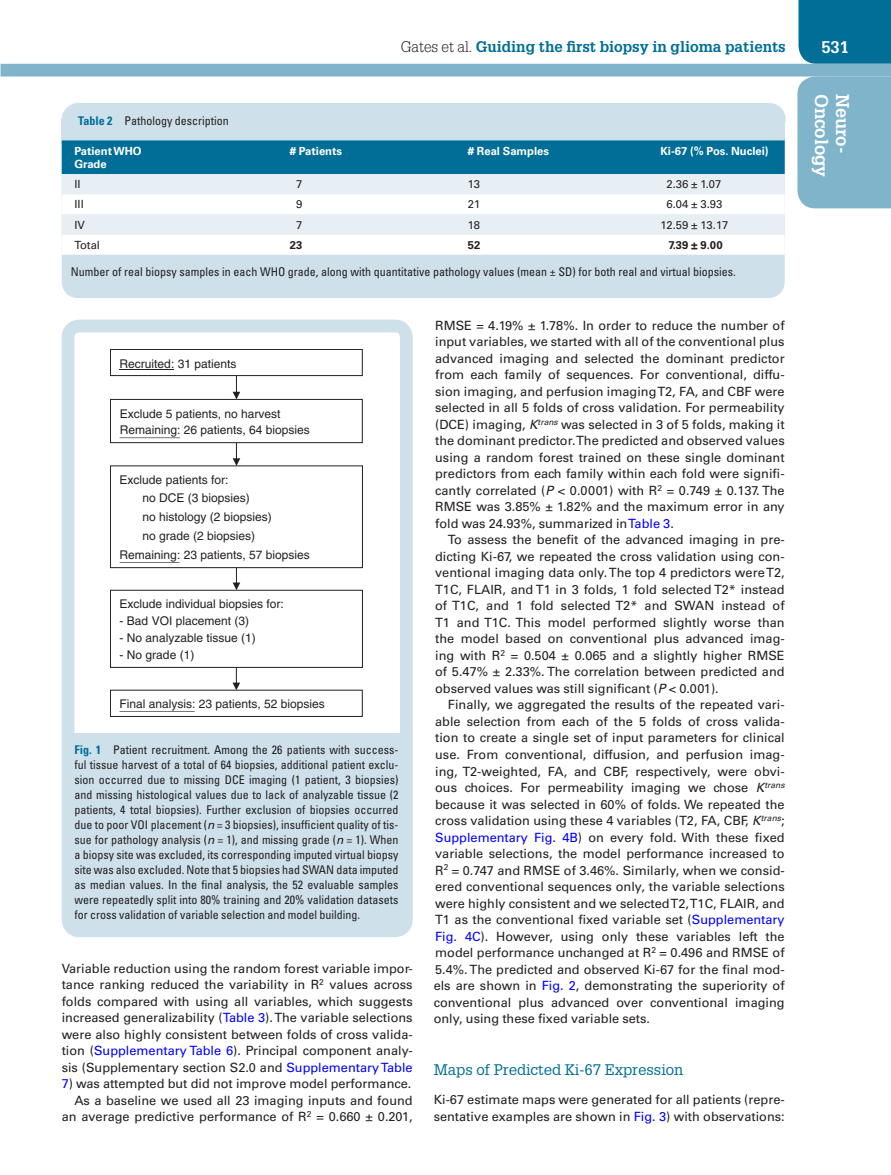
<style>
.page{position:relative;width:891px;height:1175px;background:#fff}
.page>*{position:absolute;margin:0;border:0;box-sizing:border-box;transform-origin:0 0}
.t1{font:700 18px "Glypha LT Std";color:#fff}
.t2{font:700 16.5px "Glypha LT Std";color:#fff}
.t3{font:700 15px "Glypha LT Std";color:#006e96}
.t4{font:15px "Glypha LT Std";color:#006e96}
.t5{font:12.75px/16.5px "Univers LT Std";color:#231f20;text-align:justify}
.t6{font:condensed 12px/15px "Univers LT Std";color:#231f20;text-align:justify}
.t7{font:12px/16.8px "Helvetica";color:#231f20}
.t8{font:700 11.25px/13.5px "Univers LT Std";color:#fff}
.t9{font:11.25px "Univers LT Std";color:#231f20}
.t10{font:700 11.25px "Univers LT Std";color:#231f20}
.s1{font-weight:300;color:#231f20}
.s2{font-weight:700;color:#006e96}
.s3{font-style:italic;font-stretch:normal}
.s4{color:#00f}
.s5{font-style:italic}
</style>
<div class="page">
<div style="left:799px;top:0;width:92px;height:64px;background:#006e96"></div>
<div style="left:1px;top:64px;width:890px;height:12px;background:#7fb4ca"></div>
<div style="left:797px;top:76px;width:94px;height:132px;background:#7fb4ca"></div>
<div style="left:62px;top:117px;width:723px;height:181px;background:#cee0ea;border-radius:16px"></div>
<svg style="left:62px;top:103px;width:723px;height:71px"></svg>
<div style="left:62px;top:174px;width:723px;height:20px;background:#e8eff4"></div>
<svg style="left:62px;top:194px;width:723px;height:61px;background:#f6f9fb"></svg>
<div style="left:65px;top:733px;width:344px;height:194px;background:#cee0ea"></div>
<div style="left:110px;top:349px;width:253px;height:27px;border:1px solid #231f20"></div>
<hr style="left:120px;top:369px;width:54px;height:1px;background:#231f20">
<div style="left:110px;top:399px;width:253px;height:44px;border:1px solid #231f20"></div>
<svg style="left:120px;top:437px;width:60px;height:1px"></svg>
<div style="left:110px;top:465px;width:253px;height:103px;border:1px solid #231f20"></div>
<svg style="left:120px;top:562px;width:60px;height:1px"></svg>
<div style="left:110px;top:590px;width:253px;height:78px;border:1px solid #231f20"></div>
<svg style="left:233px;top:375px;width:7px;height:24px"></svg>
<svg style="left:233px;top:442px;width:7px;height:24px"></svg>
<svg style="left:233px;top:567px;width:7px;height:23px"></svg>
<div style="left:110px;top:690px;width:253px;height:27px;border:1px solid #231f20"></div>
<svg style="left:120px;top:711px;width:75px;height:1px"></svg>
<svg style="left:233px;top:667px;width:7px;height:23px"></svg>
<div style="left:62px;top:320px;width:351px;height:617px;border:13px solid #cee0ea;border-radius:12px"></div>
<p class="t3" style="left:401px;top:37px;width:386px"><span class="s1">Gates et al.</span> Guiding the first biopsy in glioma patients</p>
<p class="t2" style="left:821px;top:37px;width:29px">531</p>
<h1 class="t1" style="left:833px;top:94px;width:85px;rotate:90deg">Oncology</h1>
<h1 class="t1" style="left:854px;top:94px;width:61px;rotate:90deg">Neuro-</h1>
<p class="t6" style="left:78px;top:113px;width:152px"><span class="s2">Table 2</span> Pathology description</p>
<p class="t8" style="left:74px;top:144px;width:69px">Patient WHO<br>Grade</p>
<p class="t8" style="left:290px;top:144px;width:54px"># Patients</p>
<p class="t8" style="left:468px;top:144px;width:83px"># Real Samples</p>
<p class="t8" style="left:660px;top:144px;width:110px">Ki-67 (% Pos. Nuclei)</p>
<p class="t9" style="left:74px;top:178px;width:8px">II</p>
<p class="t9" style="left:296px;top:178px;width:8px">7</p>
<p class="t9" style="left:468px;top:178px;width:14px">13</p>
<p class="t9" style="left:666px;top:178px;width:56px">2.36 ± 1.07</p>
<p class="t9" style="left:74px;top:198px;width:11px">III</p>
<p class="t9" style="left:296px;top:198px;width:8px">9</p>
<p class="t9" style="left:468px;top:198px;width:14px">21</p>
<p class="t9" style="left:666px;top:198px;width:57px">6.04 ± 3.93</p>
<p class="t9" style="left:74px;top:218px;width:12px">IV</p>
<p class="t9" style="left:296px;top:218px;width:8px">7</p>
<p class="t9" style="left:468px;top:218px;width:14px">18</p>
<p class="t9" style="left:660px;top:218px;width:69px">12.59 ± 13.17</p>
<p class="t9" style="left:74px;top:238px;width:27px">Total</p>
<p class="t10" style="left:290px;top:238px;width:14px">23</p>
<p class="t10" style="left:468px;top:238px;width:14px">52</p>
<p class="t10" style="left:668px;top:238px;width:56px">7.39 ± 9.00</p>
<p class="t6" style="left:71px;top:264px;width:667px">Number of real biopsy samples in each WHO grade, along with quantitative pathology values (mean ± SD) for both real and virtual biopsies.</p>
<p class="t7" style="left:120px;top:355px;width:118px">Recruited: 31 patients</p>
<p class="t7" style="left:120px;top:405px;width:192px">Exclude 5 patients, no harvest<br>Remaining: 26 patients, 64 biopsies</p>
<p class="t7" style="left:143px;top:471px;width:109px;line-height:17.7px;text-indent:-23px">Exclude patients for:<br>no DCE (3 biopsies)</p>
<p class="t7" style="left:143px;top:508px;width:131px">no histology (2 biopsies)</p>
<p class="t7" style="left:143px;top:528px;width:114px">no grade (2 biopsies)</p>
<p class="t7" style="left:120px;top:546px;width:192px">Remaining: 23 patients, 57 biopsies</p>
<p class="t7" style="left:120px;top:596px;width:166px">Exclude individual biopsies for:</p>
<p class="t7" style="left:120px;top:612px;width:131px">- Bad VOI placement (3)</p>
<p class="t7" style="left:120px;top:629px;width:138px">- No analyzable tissue (1)</p>
<p class="t7" style="left:120px;top:646px;width:76px">- No grade (1)</p>
<p class="t7" style="left:120px;top:695px;width:207px">Final analysis: 23 patients, 52 biopsies</p>
<p class="t6" style="left:74px;top:742px;width:326px"><span class="s2">Fig. 1</span> Patient recruitment. Among the 26 patients with success&shy;ful tissue harvest of a total of 64 biopsies, additional patient exclu&shy;sion occurred due to missing DCE imaging (1 patient, 3 biopsies) and missing histological values due to lack of analyzable tissue (2 patients, 4 total biopsies). Further exclusion of biopsies occurred due to poor VOI placement (<span class="s3">n</span> = 3 biopsies), insufficient quality of tis&shy;sue for pathology analysis (<span class="s3">n</span> = 1), and missing grade (<span class="s3">n</span> = 1). When a biopsy site was excluded, its corresponding imputed virtual biopsy site was also excluded. Note that 5 biopsies had SWAN data imputed as median values. In the final analysis, the 52 evaluable samples were repeatedly split into 80% training and 20% validation datasets for cross validation of variable selection and model building.</p>
<p class="t5" style="left:62px;top:960px;width:353px">Variable reduction using the random forest variable impor&shy;tance ranking reduced the variability in R<sup>2</sup> values across folds compared with using all variables, which suggests increased generalizability (<span class="s4">Table 3</span>). The variable selections were also highly consistent between folds of cross valida&shy;tion (<span class="s4">Supplementary Table 6</span>). Principal component analy&shy;sis (Supplementary section S2.0 and <span class="s4">Supplementary Table</span></p>
<p class="t5" style="left:62px;top:1075px;width:353px;text-align:right"><span class="s4">7</span>) was attempted but did not improve model performance.<br>As a baseline we used all 23 imaging inputs and found an average predictive performance of R<sup>2</sup> = 0.660 ± 0.201,</p>
<p class="t5" style="left:435px;top:317px;width:351px">RMSE = 4.19% ± 1.78%. In order to reduce the number of input variables, we started with all of the conventional plus advanced imaging and selected the dominant predictor from each family of sequences. For conventional, diffu&shy;sion imaging, and perfusion imaging T2, FA, and CBF were selected in all 5 folds of cross validation. For permeability (DCE) imaging, <span class="s5">K</span><sup>trans</sup> was selected in 3 of 5 folds, making it the dominant predictor. The predicted and observed values using a random forest trained on these single dominant predictors from each family within each fold were signifi&shy;cantly correlated (<span class="s5">P</span> &lt; 0.0001) with R<sup>2</sup> = 0.749 ± 0.137. The RMSE was 3.85% ± 1.82% and the maximum error in any fold was 24.93%, summarized in <span class="s4">Table 3</span>.</p>
<p class="t5" style="left:435px;top:531px;width:351px;text-indent:13px">To assess the benefit of the advanced imaging in pre&shy;dicting Ki-67, we repeated the cross validation using con&shy;ventional imaging data only. The top 4 predictors were T2, T1C, FLAIR, and T1 in 3 folds, 1 fold selected T2* instead of T1C, and 1 fold selected T2* and SWAN instead of T1 and T1C. This model performed slightly worse than the model based on conventional plus advanced imag&shy;ing with R<sup>2</sup> = 0.504 ± 0.065 and a slightly higher RMSE of 5.47% ± 2.33%. The correlation between predicted and observed values was still significant (<span class="s5">P</span> &lt; 0.001).</p>
<p class="t5" style="left:434px;top:696px;width:353px;text-indent:14px">Finally, we aggregated the results of the repeated vari&shy;able selection from each of the 5 folds of cross valida&shy;tion to create a single set of input parameters for clinical use. From conventional, diffusion, and perfusion imag&shy;ing, T2-weighted, FA, and CBF, respectively, were obvi&shy;ous choices. For permeability imaging we chose <span class="s5">K</span><sup>trans </sup>because it was selected in 60% of folds. We repeated the cross validation using these 4 variables (T2, FA, CBF, <span class="s5">K</span><sup>trans</sup>; <span class="s4">Supplementary Fig. 4B</span>) on every fold. With these fixed variable selections, the model performance increased to R<sup>2</sup> = 0.747 and RMSE of 3.46%. Similarly, when we consid&shy;ered conventional sequences only, the variable selections were highly consistent and we selected T2, T1C, FLAIR, and T1 as the conventional fixed variable set (<span class="s4">Supplementary Fig. 4C</span>). However, using only these variables left the model performance unchanged at R<sup>2</sup> = 0.496 and RMSE of 5.4%. The predicted and observed Ki-67 for the final mod&shy;els are shown in <span class="s4">Fig. 2</span>, demonstrating the superiority of conventional plus advanced over conventional imaging only, using these fixed variable sets.</p>
<p class="t4" style="left:434px;top:1060px;width:251px">Maps of Predicted Ki-67 Expression</p>
<p class="t5" style="left:434px;top:1091px;width:353px">Ki-67 estimate maps were generated for all patients (repre&shy;sentative examples are shown in <span class="s4">Fig. 3</span>) with observations:</p>
</div>
